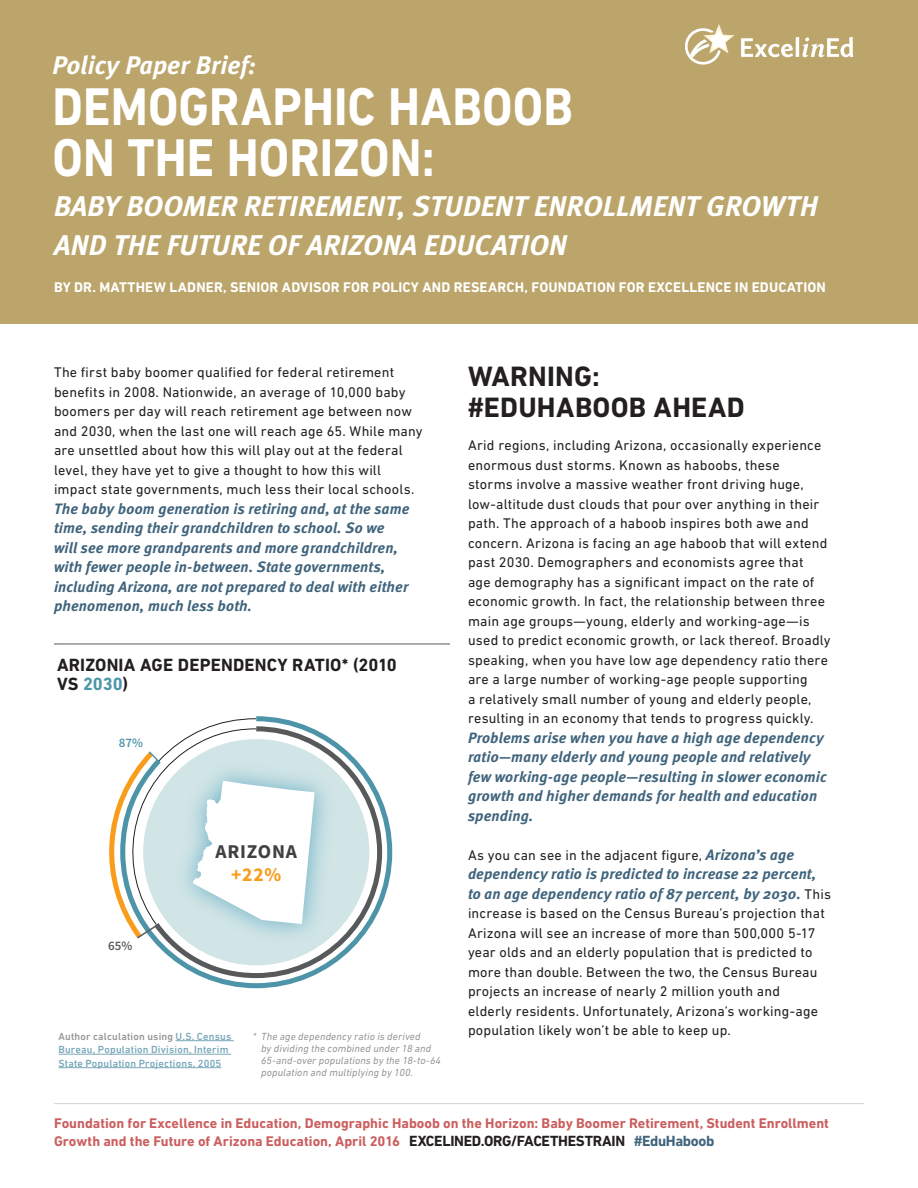
<style>
.page{position:relative;width:918px;height:1188px;background:#fff}
.page>*{position:absolute;margin:0;border:0;box-sizing:border-box;transform-origin:0 0}
.Title_sub{font:700 54px/51px "DIN Next LT Pro";color:#fff;scale:.9 1}
.t1{font:italic 700 28.5px/39px "Meta";letter-spacing:.01em;color:#fff}
.t2{font:700 28.5px/31.5px "DIN Next LT Pro";letter-spacing:.01em;color:#231f20}
.t3{font:italic 700 25.5px "Meta";letter-spacing:.005em;color:#fff}
.t4{font:700 19.5px "Source Sans Pro";letter-spacing:.04em;color:#404041}
.t5{font:700 19.5px "Source Sans Pro";color:#f89c1c}
.t6{font:700 18px/19.5px "DIN Next LT Pro";letter-spacing:.01em;color:#231f20}
.t7{font:italic 700 15px/19.5px "Meta";letter-spacing:.015em;color:#40647c}
.t8{font:700 15px "DIN Next LT Pro";letter-spacing:-.02em;color:#231f20}
.t9{font:14.25px/19.5px "DIN Next LT Pro";letter-spacing:.015em;color:#231f20}
.t10{font:700 14.25px/18px "DIN Next LT Pro";color:#cb5f5f}
.t11{font:700 14.25px "DIN Next LT Pro";letter-spacing:.01em;color:#fff}
.t12{font:600 13.05px "Source Sans Pro";color:#4d94a9}
.t13{font:600 13.05px "Source Sans Pro";color:#59595b}
.image_note{font:italic 10.5px/12px "DIN Next LT Pro";letter-spacing:.015em;color:#939598}
.image_note-2{font:500 10.5px/13.5px "DIN Next LT Pro";letter-spacing:.015em;color:#79a8b9}
.s1{color:#4d95aa}
.s2{color:#939598}
.s3{font-family:"Meta";font-weight:700;font-style:italic;font-size:15px;color:#40647c}
.s4{font-family:"DIN Next LT Pro";font-weight:400;font-style:normal;font-size:14.25px;color:#231f20}
.s5{color:#40647c}
</style>
<div class="page">
<div style="left:0;top:0;width:918px;height:324px;background:#bca56b"></div>
<hr style="left:54px;top:1103px;width:810px;height:1px;background:#d1d2d4">
<svg style="left:685px;top:24px;width:49px;height:41px"></svg>
<svg style="left:741px;top:37px;width:112px;height:20px"></svg>
<hr style="left:52px;top:641px;width:400px;height:4px;background:#231f20;opacity:.3">
<hr style="left:176px;top:1040px;width:58px;height:1px;background:#79a8b9">
<hr style="left:58px;top:1054px;width:173px;height:1px;background:#79a8b9">
<hr style="left:58px;top:1067px;width:163px;height:1px;background:#79a8b9">
<svg style="left:156px;top:716px;width:237px;height:273px"></svg>
<svg style="left:109px;top:718px;width:206px;height:226px"></svg>
<p class="t3" style="left:52px;top:50px;width:205px">Policy Paper Brief:</p>
<p class="Title_sub" style="left:52px;top:81px;width:580px">DEMOGRAPHIC HABOOB<br>ON THE HORIZON:</p>
<p class="t1" style="left:54px;top:186px;width:765px">BABY BOOMER RETIREMENT, STUDENT ENROLLMENT GROWTH<br>AND THE FUTURE OF ARIZONA EDUCATION</p>
<p class="t11" style="left:54px;top:279px;width:773px">BY DR. MATTHEW LADNER, SENIOR ADVISOR FOR POLICY AND RESEARCH, FOUNDATION FOR EXCELLENCE IN EDUCATION</p>
<p class="t9" style="left:54px;top:362px;width:370px">The first baby boomer qualified for federal retirement benefits in 2008. Nationwide, an average of 10,000 baby boomers per day will reach retirement age between now and 2030, when the last one will reach age 65. While many are unsettled about how this will play out at the federal level, they have yet to give a thought to how this will impact state governments, much less their local schools.</p>
<p class="t7" style="left:54px;top:498px;width:357px">The baby boom generation is retiring and, at the same time, sending their grandchildren to school. So we will see more grandparents and more grandchildren, with fewer people in-between. State governments, including Arizona, are not prepared to deal with either phenomenon, much less both.</p>
<p class="t6" style="left:57px;top:655px;width:341px">ARIZONIA AGE DEPENDENCY RATIO* (2010<br>VS <span class="s1">2030</span>)</p>
<p class="t12" style="left:119px;top:734px;width:26px">87%</p>
<p class="t13" style="left:108px;top:937px;width:26px">65%</p>
<h3 class="t4" style="left:216px;top:839px;width:83px">ARIZONA</h3>
<p class="t5" style="left:231px;top:862px;width:52px">+22%</p>
<p class="image_note-2" style="left:58px;top:1029px;width:174px"><span class="s2">Author calculation using</span> U.S. Census<br>Bureau, Population Division, Interim<br>State Population Projections, 2005</p>
<p class="image_note" style="left:261px;top:1030px;width:181px;text-indent:-8px">* The age dependency ratio is derived<br>by dividing the combined under 18 and 65-and-over populations by the 18-to-64 population and multiplying by 100.</p>
<p class="t2" style="left:468px;top:360px;width:278px">WARNING: #EDUHABOOB AHEAD</p>
<p class="t9" style="left:468px;top:436px;width:364px">Arid regions, including Arizona, occasionally experience enormous dust storms. Known as haboobs, these<br>storms involve a massive weather front driving huge, low-altitude dust clouds that pour over anything in their path. The approach of a haboob inspires both awe and concern. Arizona is facing an age haboob that will extend past 2030. Demographers and economists agree that<br>age demography has a significant impact on the rate of economic growth. In fact, the relationship between three main age groups—young, elderly and working-age—is used to predict economic growth, or lack thereof. Broadly speaking, when you have low age dependency ratio there are a large number of working-age people supporting<br>a relatively small number of young and elderly people, resulting in an economy that tends to progress quickly.</p>
<p class="t7" style="left:468px;top:728px;width:360px">Problems arise when you have a high age dependency ratio—many elderly and young people and relatively few working-age people—resulting in slower economic growth and higher demands for health and education spending.</p>
<p class="t9" style="left:468px;top:845px;width:328px">As you can see in the adjacent figure, <span class="s3">Arizona’s age</span></p>
<p class="t7" style="left:468px;top:864px;width:365px">dependency ratio is predicted to increase 22 percent, to an age dependency ratio of 87 percent, by 2030. <span class="s4">This</span></p>
<p class="t9" style="left:468px;top:904px;width:358px">increase is based on the Census Bureau’s projection that Arizona will see an increase of more than 500,000 5-17 year olds and an elderly population that is predicted to more than double. Between the two, the Census Bureau projects an increase of nearly 2 million youth and elderly residents. Unfortunately, Arizona’s working-age population likely won’t be able to keep up.</p>
<p class="t10" style="left:54px;top:1114px;width:777px">Foundation for Excellence in Education, Demographic Haboob on the Horizon: Baby Boomer Retirement, Student Enrollment<br>Growth and the Future of Arizona Education, April 2016</p>
<p class="t8" style="left:409px;top:1132px;width:306px">EXCELINED.ORG/FACETHESTRAIN <span class="s5">#EduHaboob</span></p>
</div>
